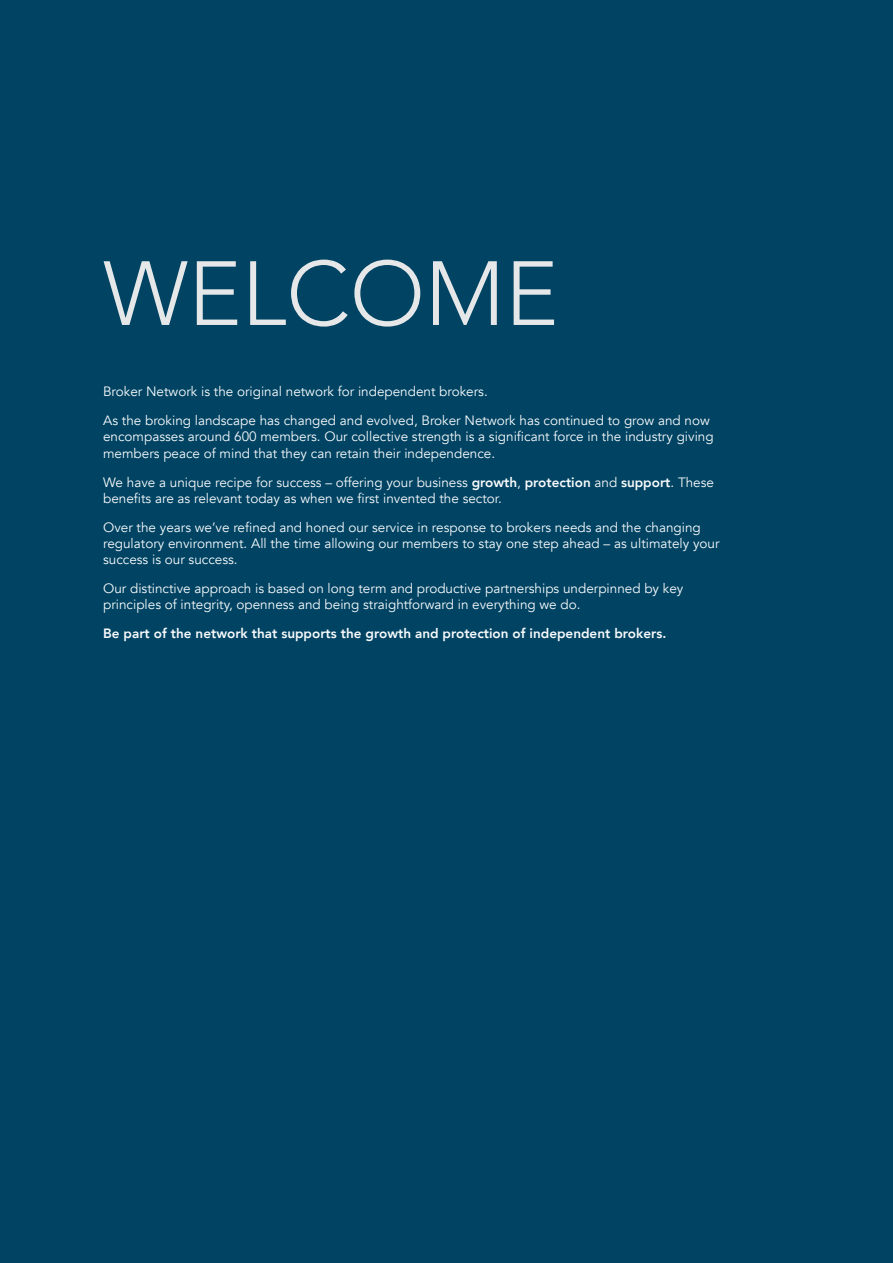
<style>
.page{position:relative;width:893px;height:1263px;background:#004363}
.page>*{position:absolute;margin:0;border:0;box-sizing:border-box;transform-origin:0 0}
.t1{font:300 90px "Avenir";color:#e6e7e8}
.t2{font:13.5px/16.2px "Avenir";color:#f8fafb}
.t3{font:800 13.5px "Avenir";color:#f8fafb}
.s1{font-weight:800}
</style>
<div class="page">
<h1 class="t1" style="left:103px;top:241px;width:457px">WELCOME</h1>
<p class="t2" style="left:103px;top:377px;width:608px;line-height:29px">Broker Network is the original network for independent brokers.<br>As the broking landscape has changed and evolved, Broker Network has continued to grow and now</p>
<p class="t2" style="left:103px;top:429px;width:612px">encompasses around 600 members. Our collective strength is a significant force in the industry giving members peace of mind that they can retain their independence.</p>
<p class="t2" style="left:103px;top:474px;width:612px">We have a unique recipe for success – offering your business <span class="s1">growth</span>, <span class="s1">protection</span> and <span class="s1">support</span>. These benefits are as relevant today as when we first invented the sector.</p>
<p class="t2" style="left:103px;top:519px;width:618px">Over the years we’ve refined and honed our service in response to brokers needs and the changing regulatory environment. All the time allowing our members to stay one step ahead – as ultimately your success is our success.</p>
<p class="t2" style="left:103px;top:581px;width:582px">Our distinctive approach is based on long term and productive partnerships underpinned by key principles of integrity, openness and being straightforward in everything we do.</p>
<p class="t3" style="left:103px;top:621px;width:565px">Be part of the network that supports the growth and protection of independent brokers.</p>
</div>
